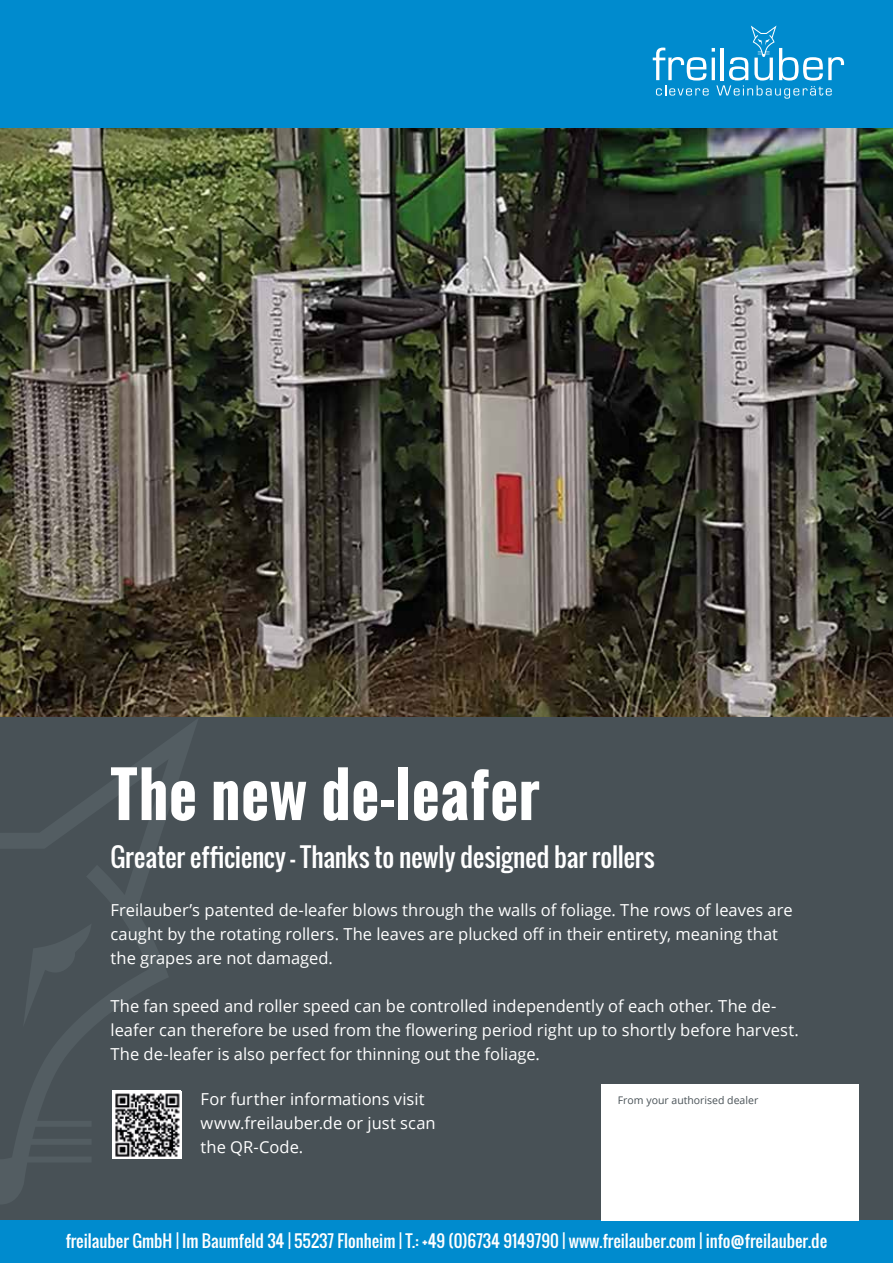
<style>
.page{position:relative;width:893px;height:1263px;background:#fff}
.page>*{position:absolute;margin:0;border:0;box-sizing:border-box;transform-origin:0 0}
.t1{font:700 60px "Oswald";letter-spacing:.015em;color:#fff}
.t2{font:25.5px "Oswald";letter-spacing:-.01em;color:#fff}
.t3{font:16.5px/24px "Open Sans";color:#fff}
.t4{font:16.5px "Oswald";color:#fff}
.t5{font:10.5px "Open Sans";color:#485156}
</style>
<div class="page">
<div style="left:0;top:89px;width:893px;height:1174px;background:#485156"></div>
<svg style="left:0;top:719px;width:198px;height:485px"></svg>
<div style="left:0;top:0;width:893px;height:128px;background:#008bce"></div>
<svg style="left:653px;top:26px;width:191px;height:73px"></svg>
<div style="left:0;top:1220px;width:893px;height:43px;background:#008bce"></div>
<img style="left:0;top:128px;width:893px;height:589px">
<div style="left:602px;top:1084px;width:257px;height:136px;background:#fff"></div>
<div style="left:113px;top:1090px;width:68px;height:69px;background:#fff"></div>
<img style="left:115px;top:1093px;width:65px;height:64px">
<h1 class="t1" style="left:111px;top:749px;width:431px">The new de-leafer</h1>
<h2 class="t2" style="left:111px;top:838px;width:546px">Greater efficiency – Thanks to newly designed bar rollers</h2>
<p class="t3" style="left:111px;top:898px;width:684px">Freilauber’s patented de-leafer blows through the walls of foliage. The rows of leaves are caught by the rotating rollers. The leaves are plucked off in their entirety, meaning that the grapes are not damaged.</p>
<p class="t3" style="left:111px;top:994px;width:690px">The fan speed and roller speed can be controlled independently of each other. The de&shy;leafer can therefore be used from the flowering period right up to shortly before harvest.<br>The de-leafer is also perfect for thinning out the foliage.</p>
<p class="t3" style="left:201px;top:1087px;width:237px">For further informations visit www.freilauber.de or just scan the QR-Code.</p>
<p class="t5" style="left:618px;top:1093px;width:142px">From your authorised dealer</p>
<p class="t4" style="left:66px;top:1229px;width:763px">freilauber GmbH | Im Baumfeld 34 | 55237 Flonheim | T.: +49 (0)6734 9149790 | www.freilauber.com | info@freilauber.de</p>
</div>
